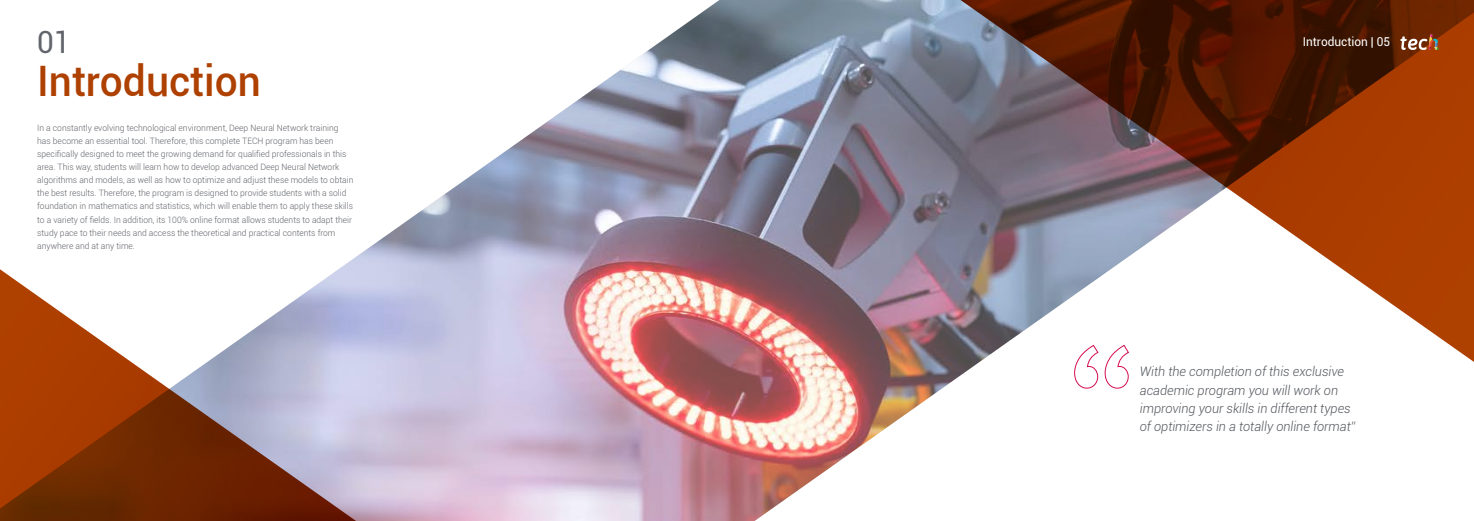
<style>
.page{position:relative;width:1474px;height:521px;background:#fff}
.page>*{position:absolute;margin:0;border:0;box-sizing:border-box;transform-origin:0 0}
.t1{font:500 42px "Roboto";color:#ae4000}
.t2{font:30.62px "Roboto";color:#61646a}
.t3{font:italic 300 13.12px/18.4px "Roboto";color:#52555b}
.t4{font:12.25px "Roboto";color:#fff}
.t5{font:300 8.75px/13.1px "Roboto";color:#61646a}
</style>
<div class="page">
<img style="left:352px;top:0;width:615px;height:521px">
<svg style="left:0;top:260px;width:373px;height:261px"></svg>
<svg style="left:943px;top:0;width:530px;height:371px"></svg>
<svg style="left:1073px;top:344px;width:56px;height:45px"></svg>
<svg style="left:1400px;top:34px;width:38px;height:17px"></svg>
<h2 class="t2" style="left:37px;top:21px;width:35px">01</h2>
<h3 class="t4" style="left:1302px;top:33px;width:89px">Introduction | 05</h3>
<h1 class="t1" style="left:37px;top:52px;width:225px">Introduction</h1>
<p class="t5" style="left:37px;top:121px;width:318px">In a constantly evolving technological environment, Deep Neural Network training has become an essential tool. Therefore, this complete TECH program has been specifically designed to meet the growing demand for qualified professionals in this area. This way, students will learn how to develop advanced Deep Neural Network algorithms and models, as well as how to optimize and adjust these models to obtain the best results. Therefore, the program is designed to provide students with a solid foundation in mathematics and statistics, which will enable them to apply these skills to a variety of fields. In addition, its 100% online format allows students to adapt their study pace to their needs and access the theoretical and practical contents from anywhere and at any time.</p>
<h3 class="t3" style="left:1139px;top:362px;width:217px">With the completion of this exclusive academic program you will work on improving your skills in different types of optimizers in a totally online format”</h3>
</div>
